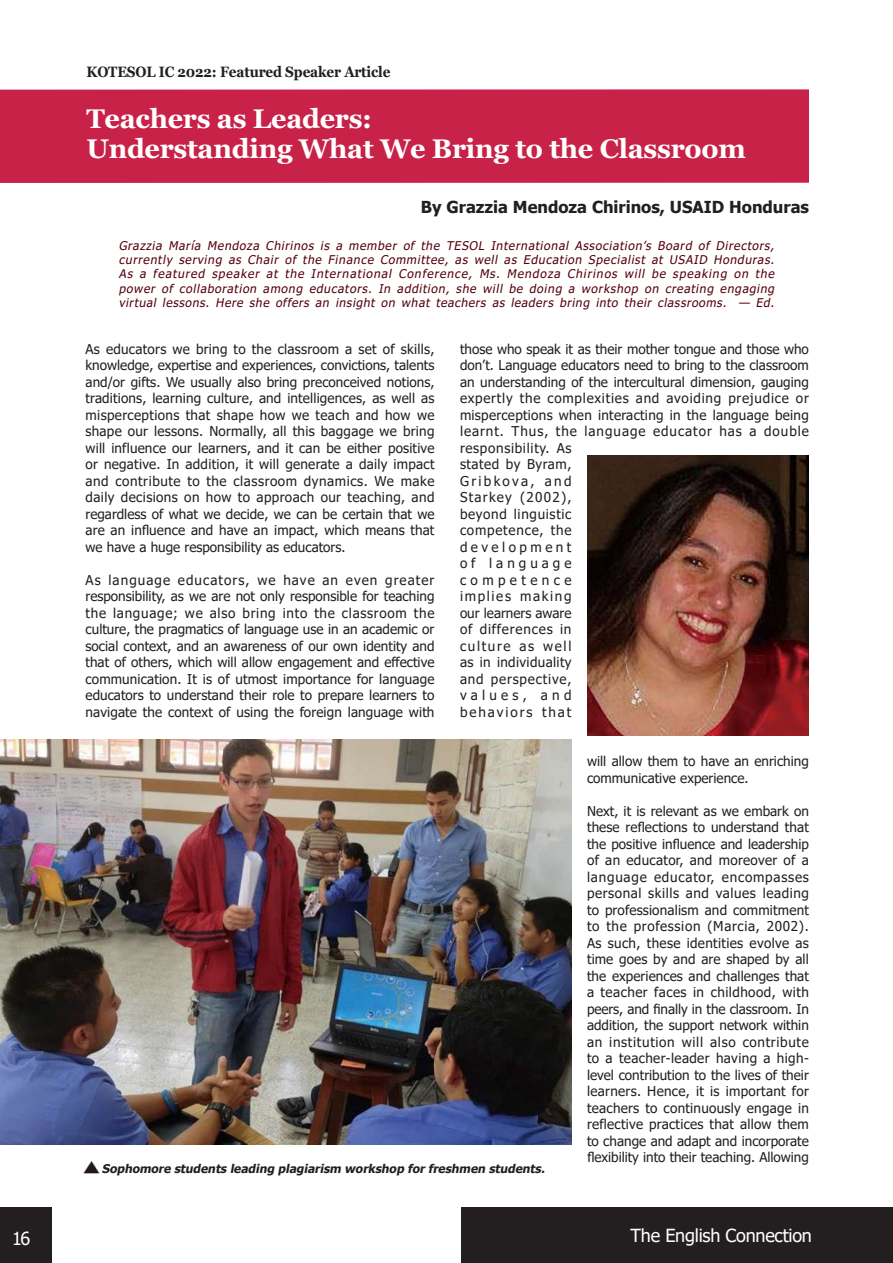
<style>
.page{position:relative;width:893px;height:1263px;background:#fff}
.page>*{position:absolute;margin:0;border:0;box-sizing:border-box;transform-origin:0 0}
.t1{font:700 27px/30px "Georgia";letter-spacing:-.01em;color:#fff}
.t2{font:18px "Tahoma";letter-spacing:-.015em;color:#fff}
.t3{font:700 16.5px "Tahoma";color:#231f20}
.t4{font:700 15px "Georgia";letter-spacing:-.01em;color:#231f20;scale:.9 1}
.t5{font:13.5px/16.5px "Tahoma";letter-spacing:.01em;color:#231f20;text-align:justify}
.t6{font:13.5px/16.5px "Tahoma";letter-spacing:.05em;color:#231f20}
.t7{font:italic 12px/14.4px "Tahoma";color:#55000d;text-align:justify}
.t8{font:italic 700 12px "Tahoma";color:#231f20}
</style>
<div class="page">
<div style="left:0;top:1208px;width:51px;height:55px;background:#231f20"></div>
<div style="left:461px;top:1208px;width:432px;height:55px;background:#231f20"></div>
<img style="left:587px;top:455px;width:222px;height:280px">
<img style="left:0;top:739px;width:571px;height:405px">
<div style="left:0;top:89px;width:809px;height:94px;background:#c82249"></div>
<img style="left:84px;top:1161px;width:15px;height:12px">
<p class="t4" style="left:86px;top:62px;width:339px">KOTESOL IC 2022: Featured Speaker Article</p>
<h1 class="t1" style="left:86px;top:104px;width:661px">Teachers as Leaders:<br>Understanding What We Bring to the Classroom</h1>
<p class="t3" style="left:421px;top:196px;width:390px">By Grazzia Mendoza Chirinos, USAID Honduras</p>
<p class="t7" style="left:119px;top:239px;width:660px">Grazzia María Mendoza Chirinos is a member of the TESOL International Association’s Board of Directors, currently serving as Chair of the Finance Committee, as well as Education Specialist at USAID Honduras.<br>As a featured speaker at the International Conference, Ms. Mendoza Chirinos will be speaking on the power of collaboration among educators. In addition, she will be doing a workshop on creating engaging virtual lessons. Here she offers an insight on what teachers as leaders bring into their classrooms. — Ed.</p>
<p class="t5" style="left:86px;top:341px;width:350px">As educators we bring to the classroom a set of skills, knowledge, expertise and experiences, convictions, talents and/or gifts. We usually also bring preconceived notions, traditions, learning culture, and intelligences, as well as misperceptions that shape how we teach and how we shape our lessons. Normally, all this baggage we bring will influence our learners, and it can be either positive or negative. In addition, it will generate a daily impact and contribute to the classroom dynamics. We make daily decisions on how to approach our teaching, and regardless of what we decide, we can be certain that we are an influence and have an impact, which means that we have a huge responsibility as educators.</p>
<p class="t5" style="left:86px;top:572px;width:350px">As language educators, we have an even greater responsibility, as we are not only responsible for teaching the language; we also bring into the classroom the culture, the pragmatics of language use in an academic or social context, and an awareness of our own identity and that of others, which will allow engagement and effective communication. It is of utmost importance for language educators to understand their role to prepare learners to navigate the context of using the foreign language with</p>
<p class="t6" style="left:460px;top:341px;width:350px">those who speak it as their mother tongue and those who don’t. Language educators need to bring to the classroom an understanding of the intercultural dimension, gauging expertly the complexities and avoiding prejudice or misperceptions when interacting in the language being learnt. Thus, the language educator has a double responsibility. As<br>stated by Byram,<br>Gribkova, and<br>Starkey (2002),<br>beyond linguistic<br>competence, the<br>development<br>of language<br>competence<br>implies making<br>our learners aware<br>of differences in<br>culture as well<br>as in individuality<br>and perspective,<br>values, and<br>behaviors that</p>
<p class="t5" style="left:587px;top:754px;width:223px">will allow them to have an enriching communicative experience.</p>
<p class="t5" style="left:587px;top:803px;width:223px">Next, it is relevant as we embark on these reflections to understand that the positive influence and leadership of an educator, and moreover of a language educator, encompasses personal skills and values leading to professionalism and commitment to the profession (Marcia, 2002).<br>As such, these identities evolve as time goes by and are shaped by all the experiences and challenges that a teacher faces in childhood, with peers, and finally in the classroom. In addition, the support network within an institution will also contribute to a teacher-leader having a high&shy;level contribution to the lives of their learners. Hence, it is important for teachers to continuously engage in reflective practices that allow them to change and adapt and incorporate flexibility into their teaching. Allowing</p>
<p class="t8" style="left:102px;top:1160px;width:448px">Sophomore students leading plagiarism workshop forfreshmen students.</p>
<h2 class="t2" style="left:12px;top:1226px;width:20px">16</h2>
<h2 class="t2" style="left:631px;top:1223px;width:183px">The English Connection</h2>
</div>
